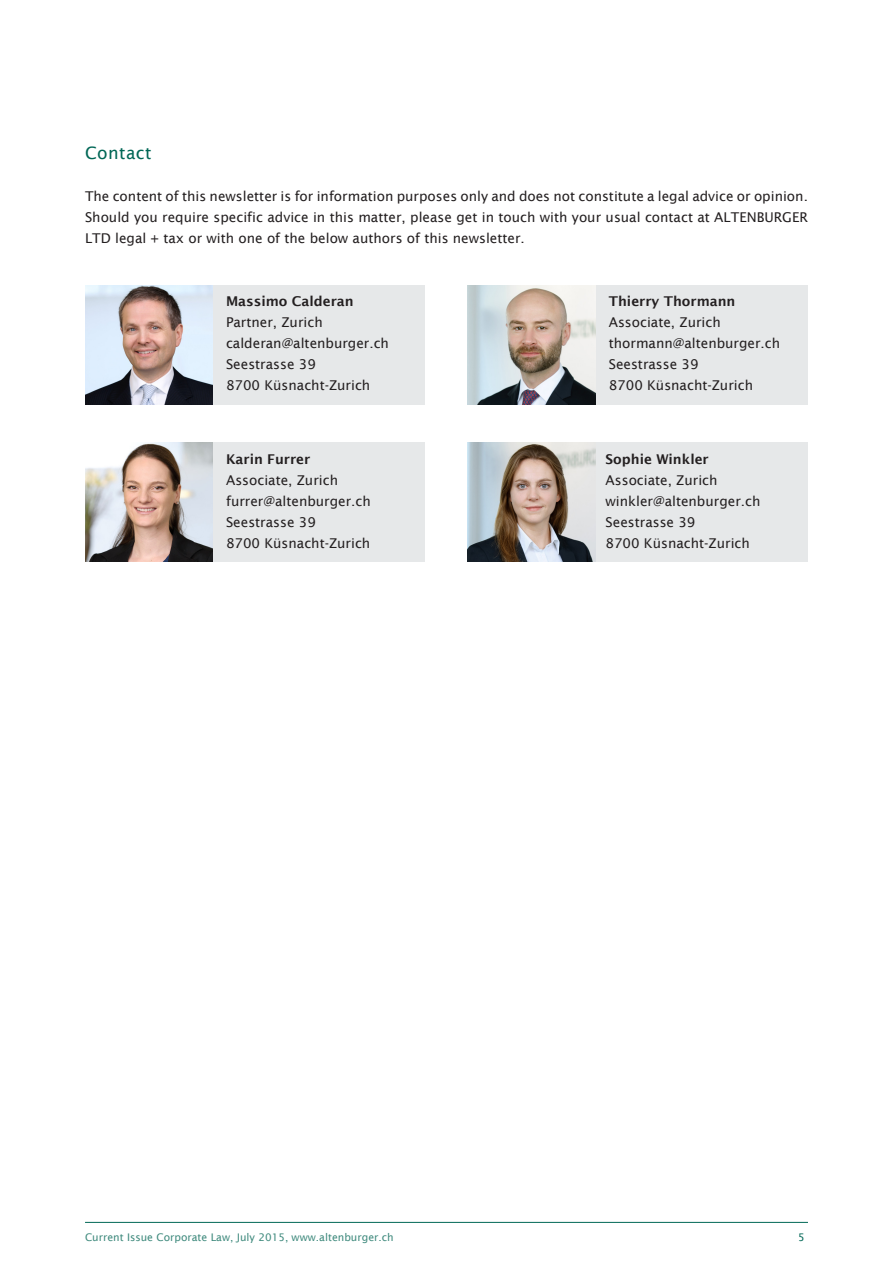
<style>
.page{position:relative;width:893px;height:1263px;background:#fff}
.page>*{position:absolute;margin:0;border:0;box-sizing:border-box;transform-origin:0 0}
.Titel{font:17.1px "Lucida Sans";letter-spacing:.025em;color:#006756}
.text{font:13.5px/21px "Lucida Sans";color:#231f20;text-align:justify}
.text-2{font:600 13.5px "Lucida Sans";color:#231f20}
.Fusszeile{font:10.5px "Lucida Sans";color:#3f8a7d}
.t1{font:10.5px "Lucida Sans";color:#006756}
</style>
<div class="page">
<hr style="left:85px;top:1222px;width:723px;height:1px;background:#006756">
<div style="left:595px;top:285px;width:213px;height:119px;background:#e6e8e9"></div>
<div style="left:213px;top:285px;width:212px;height:119px;background:#e6e8e9"></div>
<div style="left:595px;top:442px;width:213px;height:120px;background:#e6e8e9"></div>
<div style="left:213px;top:442px;width:212px;height:120px;background:#e6e8e9"></div>
<img style="left:468px;top:285px;width:127px;height:119px">
<img style="left:85px;top:285px;width:128px;height:119px">
<img style="left:85px;top:443px;width:128px;height:119px">
<img style="left:468px;top:443px;width:127px;height:119px">
<p class="Titel" style="left:85px;top:143px;width:68px">Contact</p>
<p class="text" style="left:85px;top:186px;width:724px">The content of this newsletter is for information purposes only and does not constitute a legal advice or opinion.<br>Should you require specific advice in this matter, please get in touch with your usual contact at ALTENBURGER LTD legal + tax or with one of the below authors of this newsletter.</p>
<p class="text-2" style="left:226px;top:293px;width:129px">Massimo Calderan</p>
<p class="text" style="left:226px;top:312px;width:98px">Partner, Zurich</p>
<p class="text" style="left:226px;top:333px;width:164px">calderan@altenburger.ch</p>
<p class="text" style="left:226px;top:354px;width:91px">Seestrasse 39</p>
<p class="text" style="left:226px;top:375px;width:146px">8700 Küsnacht-Zurich</p>
<p class="text-2" style="left:226px;top:451px;width:86px">Karin Furrer</p>
<p class="text" style="left:226px;top:469px;width:113px">Associate, Zurich</p>
<p class="text" style="left:226px;top:490px;width:146px">furrer@altenburger.ch</p>
<p class="text" style="left:226px;top:511px;width:91px">Seestrasse 39</p>
<p class="text" style="left:226px;top:532px;width:146px">8700 Küsnacht-Zurich</p>
<p class="text-2" style="left:609px;top:293px;width:128px">Thierry Thormann</p>
<p class="text" style="left:609px;top:312px;width:113px">Associate, Zurich</p>
<p class="text" style="left:609px;top:333px;width:173px">thormann@altenburger.ch</p>
<p class="text" style="left:609px;top:354px;width:91px">Seestrasse 39</p>
<p class="text" style="left:609px;top:375px;width:146px">8700 Küsnacht-Zurich</p>
<p class="text-2" style="left:606px;top:451px;width:105px">Sophie Winkler</p>
<p class="text" style="left:606px;top:469px;width:113px">Associate, Zurich</p>
<p class="text" style="left:606px;top:490px;width:156px">winkler@altenburger.ch</p>
<p class="text" style="left:606px;top:511px;width:91px">Seestrasse 39</p>
<p class="text" style="left:606px;top:532px;width:146px">8700 Küsnacht-Zurich</p>
<p class="Fusszeile" style="left:85px;top:1231px;width:310px">Current Issue Corporate Law, July 2015, www.altenburger.ch</p>
<p class="t1" style="left:798px;top:1231px;width:8px">5</p>
</div>
